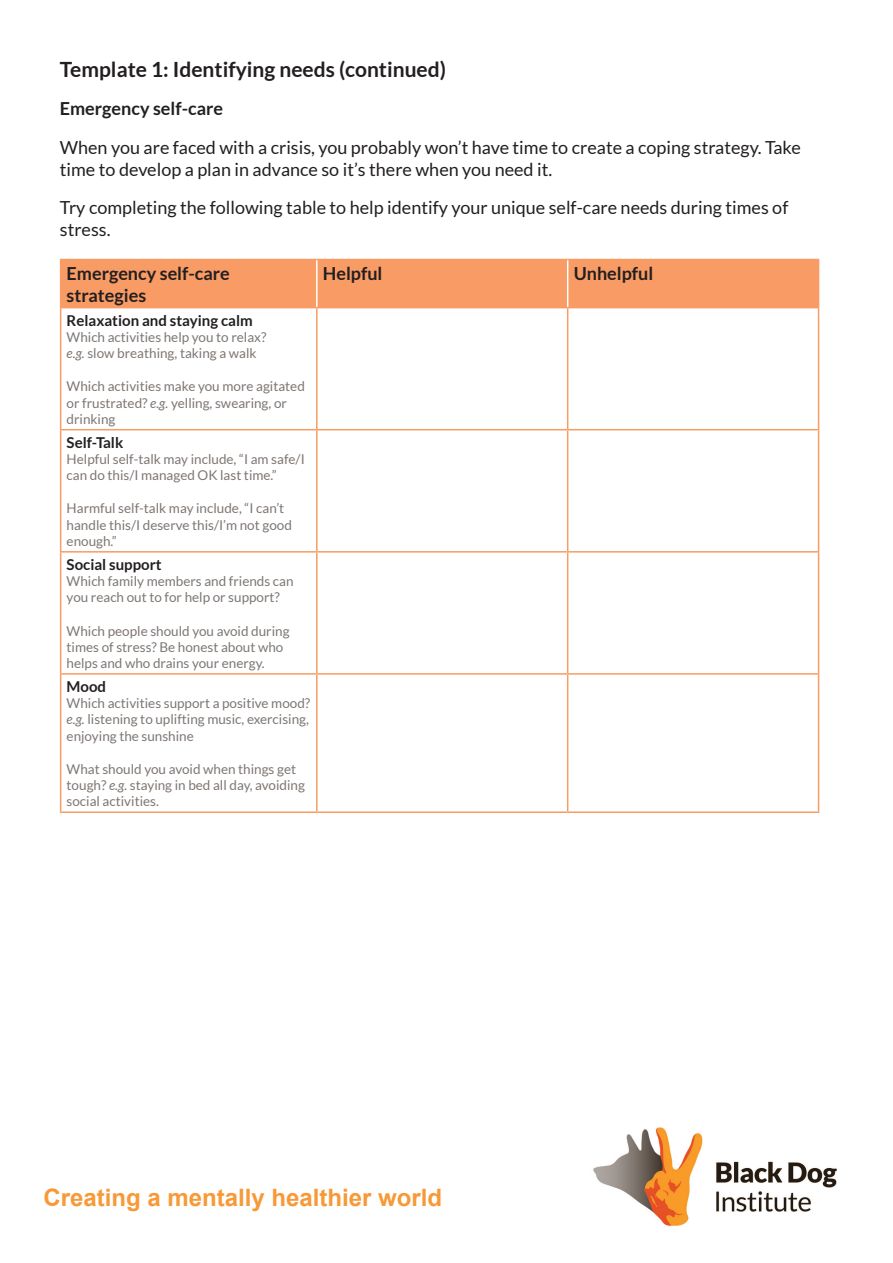
<style>
.page{position:relative;width:893px;height:1263px;background:#fff}
.page>*{position:absolute;margin:0;border:0;box-sizing:border-box;transform-origin:0 0}
.t1{font:700 24px "Arial";color:#f89937}
.Body{font:700 21px "Lato";color:#231f20}
.Body-2{font:18px/21.6px "Lato";color:#231f20}
.Body___Secondary_Sub{font:700 18px/21.6px "Lato";color:#231f20}
.Body-3{font:700 18px "Lato";color:#231f20}
.Body___Secondary_Sub-2{font:700 15px "Lato";color:#231f20}
.Body-4{font:13.5px/16.2px "Lato";color:#7d7773}
.s1{font-style:italic}
</style>
<div class="page">
<img style="left:593px;top:1127px;width:244px;height:99px">
<div style="left:61px;top:260px;width:757px;height:47px;background:#f89b64"></div>
<hr style="left:60px;top:259px;width:257px;height:1px;background:#f89b64">
<hr style="left:60px;top:260px;width:1px;height:47px;background:#f89b64">
<hr style="left:317px;top:259px;width:251px;height:1px;background:#f89b64">
<hr style="left:568px;top:259px;width:251px;height:1px;background:#f89b64">
<hr style="left:818px;top:260px;width:1px;height:47px;background:#f89b64">
<hr style="left:60px;top:307px;width:257px;height:1px;background:#f89b64">
<hr style="left:60px;top:308px;width:1px;height:121px;background:#f89b64">
<hr style="left:317px;top:307px;width:251px;height:1px;background:#f89b64">
<hr style="left:316px;top:308px;width:2px;height:121px;background:#f89b64">
<hr style="left:568px;top:307px;width:251px;height:1px;background:#f89b64">
<hr style="left:567px;top:308px;width:1px;height:121px;background:#f89b64">
<hr style="left:818px;top:308px;width:1px;height:121px;background:#f89b64">
<hr style="left:60px;top:429px;width:257px;height:1px;background:#f89b64">
<hr style="left:60px;top:430px;width:1px;height:121px;background:#f89b64">
<hr style="left:317px;top:429px;width:251px;height:1px;background:#f89b64">
<hr style="left:316px;top:430px;width:2px;height:121px;background:#f89b64">
<hr style="left:568px;top:429px;width:251px;height:1px;background:#f89b64">
<hr style="left:567px;top:430px;width:1px;height:121px;background:#f89b64">
<hr style="left:818px;top:430px;width:1px;height:121px;background:#f89b64">
<hr style="left:60px;top:551px;width:257px;height:2px;background:#f89b64">
<hr style="left:60px;top:553px;width:1px;height:120px;background:#f89b64">
<hr style="left:317px;top:551px;width:251px;height:2px;background:#f89b64">
<hr style="left:316px;top:553px;width:2px;height:120px;background:#f89b64">
<hr style="left:568px;top:551px;width:251px;height:2px;background:#f89b64">
<hr style="left:567px;top:553px;width:1px;height:120px;background:#f89b64">
<hr style="left:818px;top:553px;width:1px;height:120px;background:#f89b64">
<hr style="left:60px;top:673px;width:257px;height:2px;background:#f89b64">
<hr style="left:60px;top:675px;width:1px;height:136px;background:#f89b64">
<hr style="left:317px;top:673px;width:251px;height:2px;background:#f89b64">
<hr style="left:316px;top:675px;width:2px;height:136px;background:#f89b64">
<hr style="left:568px;top:673px;width:251px;height:2px;background:#f89b64">
<hr style="left:567px;top:675px;width:1px;height:136px;background:#f89b64">
<hr style="left:818px;top:675px;width:1px;height:136px;background:#f89b64">
<hr style="left:60px;top:811px;width:257px;height:2px;background:#f89b64">
<hr style="left:317px;top:811px;width:251px;height:2px;background:#f89b64">
<hr style="left:568px;top:811px;width:251px;height:2px;background:#f89b64">
<hr style="left:316px;top:260px;width:2px;height:47px;background:#fff">
<hr style="left:567px;top:260px;width:1px;height:47px;background:#fff">
<p class="Body" style="left:60px;top:57px;width:388px">Template 1: Identifying needs (continued)</p>
<p class="Body-3" style="left:60px;top:98px;width:165px">Emergency self-care</p>
<p class="Body-2" style="left:60px;top:137px;width:742px">When you are faced with a crisis, you probably won’t have time to create a coping strategy. Take time to develop a plan in advance so it’s there when you need it.</p>
<p class="Body-2" style="left:60px;top:197px;width:730px">Try completing the following table to help identify your unique self-care needs during times of stress.</p>
<p class="Body___Secondary_Sub" style="left:67px;top:262px;width:165px">Emergency self-care strategies</p>
<p class="Body___Secondary_Sub" style="left:323px;top:262px;width:61px">Helpful</p>
<p class="Body___Secondary_Sub" style="left:574px;top:262px;width:81px">Unhelpful</p>
<p class="Body___Secondary_Sub-2" style="left:67px;top:312px;width:188px">Relaxation and staying calm</p>
<p class="Body-4" style="left:67px;top:329px;width:201px">Which activities help you to relax? <span class="s1">e.g.</span> slow breathing, taking a walk</p>
<p class="Body-4" style="left:67px;top:378px;width:240px">Which activities make you more agitated or frustrated? <span class="s1">e.g.</span> yelling, swearing, or drinking</p>
<p class="Body___Secondary_Sub-2" style="left:67px;top:434px;width:58px">Self-Talk</p>
<p class="Body-4" style="left:67px;top:451px;width:240px">Helpful self-talk may include, “I am safe/I can do this/I managed OK last time.”</p>
<p class="Body-4" style="left:67px;top:500px;width:227px">Harmful self-talk may include, “I can’t handle this/I deserve this/I’m not good enough.”</p>
<p class="Body___Secondary_Sub-2" style="left:67px;top:556px;width:97px">Social support</p>
<p class="Body-4" style="left:67px;top:573px;width:229px">Which family members and friends can you reach out to for help or support?</p>
<p class="Body-4" style="left:67px;top:622px;width:224px">Which people should you avoid during times of stress? Be honest about who helps and who drains your energy.</p>
<p class="Body___Secondary_Sub-2" style="left:67px;top:678px;width:41px">Mood</p>
<p class="Body-4" style="left:67px;top:695px;width:245px;text-align:justify">Which activities support a positive mood? <span class="s1">e.g.</span> listening to uplifting music, exercising, enjoying the sunshine</p>
<p class="Body-4" style="left:67px;top:761px;width:240px">What should you avoid when things get tough? <span class="s1">e.g.</span> staying in bed all day, avoiding social activities.</p>
<h1 class="t1" style="left:43px;top:1181px;width:400px">Creating a mentally healthier world</h1>
</div>
